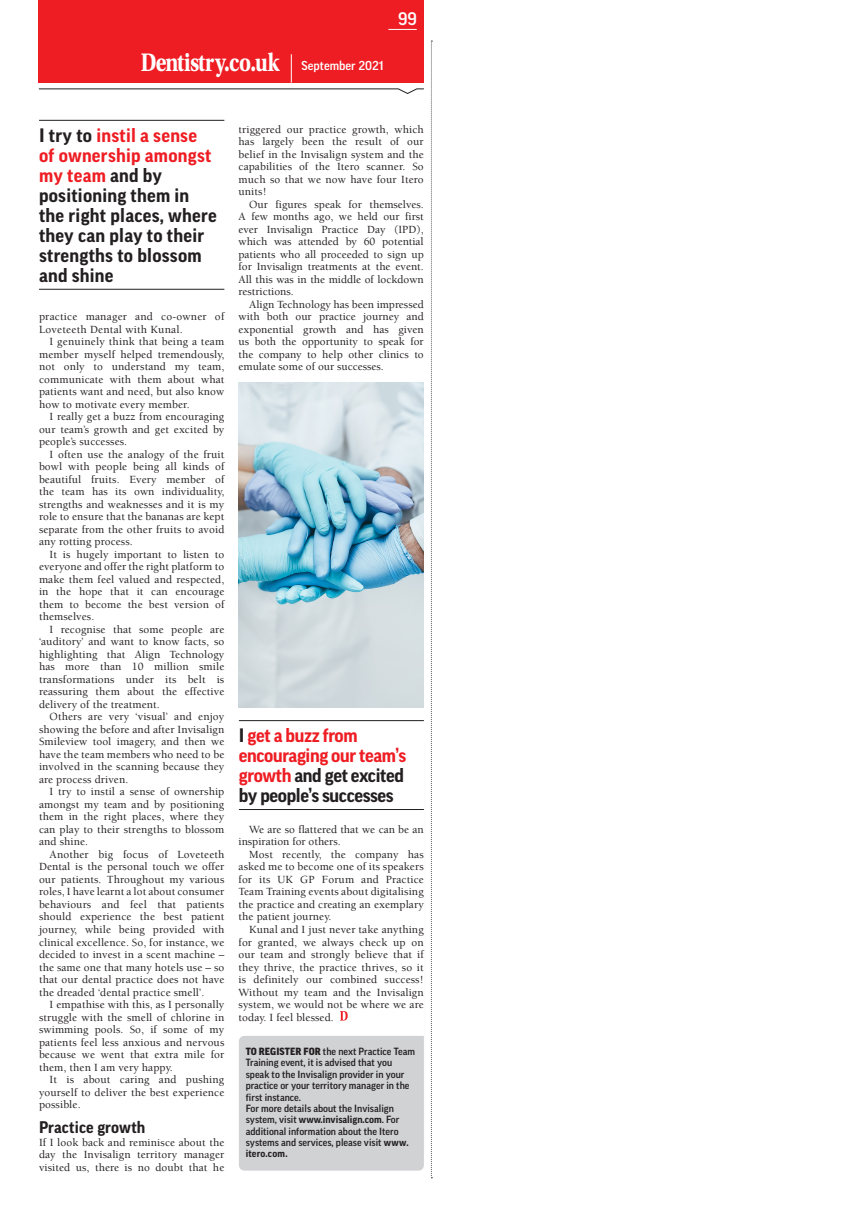
<style>
.page{position:relative;width:862px;height:1216px;background:#fff}
.page>*{position:absolute;margin:0;border:0;box-sizing:border-box;transform-origin:0 0}
.t1{font:700 26.75px "Utopia Std";letter-spacing:-.03em;color:#fff;scale:.8 1}
.DM_Pull_Quote{font:700 18.75px/20px "Good Pro";letter-spacing:.015em;color:#231f20}
.DM_Pull_Quote-2{font:700 18.75px/20px "Good Pro";letter-spacing:-.02em;color:#ee1d23}
.t2{font:500 17.5px "Good Pro";color:#fff}
.DM_Crosshead{font:700 16.25px "Good Pro";letter-spacing:.01em;color:#231f20}
.DM_Article_Body_Copy{font:500 11.25px/12.5px "Berkeley";letter-spacing:.01em;color:#231f20;text-align:justify}
.DM_Boxout_Copy{font:500 10.12px/11.4px "Good Pro";color:#231f20}
.DM_Boxout_Copy-2{font:700 10px "Good Pro";letter-spacing:.015em;color:#231f20}
.s1{font-family:"Good Pro";font-weight:500;font-size:12.5px}
.s2{color:#ee1d23}
.s3{color:#231f20}
.s4{font-weight:900}
.s5{font-weight:700}
.s6{font-weight:700;font-size:10px}
</style>
<div class="page">
<div style="left:39px;top:0;width:384px;height:82px;background:#ee1d23"></div>
<svg style="left:388px;top:29px;width:28px;height:1px"></svg>
<svg style="left:38px;top:54px;width:386px;height:40px"></svg>
<hr style="left:239px;top:720px;width:184px;height:1px;background:#231f20">
<hr style="left:239px;top:809px;width:184px;height:1px;background:#231f20">
<svg style="left:340px;top:1011px;width:7px;height:9px"></svg>
<img style="left:238px;top:383px;width:185px;height:325px">
<hr style="left:39px;top:120px;width:185px;height:1px;background:#231f20">
<hr style="left:39px;top:289px;width:185px;height:1px;background:#231f20">
<svg style="left:431px;top:41px;width:1px;height:1137px"></svg>
<div style="left:239px;top:1036px;width:184px;height:134px;background:#d1d2d4"></div>
<h1 class="t1" style="left:141px;top:46px;width:305px">Dentistry.co.uk <span class="s1">September 2021</span></h1>
<h3 class="t2" style="left:398px;top:9px;width:20px">99</h3>
<p class="DM_Pull_Quote" style="left:39px;top:125px;width:179px">I try to <span class="s2">instil a sense of ownership amongst my team</span> and by positioning them in the right places, where they can play to their strengths to blossom and shine</p>
<p class="DM_Article_Body_Copy" style="left:39px;top:310px;width:187px">practice manager and co-owner of<br>Loveteeth Dental with Kunal.</p>
<p class="DM_Article_Body_Copy" style="left:39px;top:335px;width:187px;text-indent:11px">I genuinely think that being a team member myself helped tremendously, not only to understand my team, communicate with them about what patients want and need, but also know how to motivate every member.</p>
<p class="DM_Article_Body_Copy" style="left:39px;top:410px;width:187px;text-indent:11px">I really get a buzz from encouraging our team’s growth and get excited by people’s successes.</p>
<p class="DM_Article_Body_Copy" style="left:39px;top:448px;width:187px;text-indent:11px">I often use the analogy of the fruit bowl with people being all kinds of beautiful fruits. Every member of the team has its own individuality, strengths and weaknesses and it is my role to ensure that the bananas are kept separate from the other fruits to avoid any rotting process.</p>
<p class="DM_Article_Body_Copy" style="left:39px;top:548px;width:187px;text-indent:11px">It is hugely important to listen to everyone and offer the right platform to make them feel valued and respected, in the hope that it can encourage them to become the best version of themselves.</p>
<p class="DM_Article_Body_Copy" style="left:39px;top:623px;width:187px;text-indent:11px">I recognise that some people are ‘auditory’ and want to know facts, so highlighting that Align Technology has more than 10 million smile transformations under its belt is reassuring them about the effective delivery of the treatment.</p>
<p class="DM_Article_Body_Copy" style="left:39px;top:710px;width:187px;text-indent:11px">Others are very ‘visual’ and enjoy showing the before and after Invisalign Smileview tool imagery, and then we have the team members who need to be involved in the scanning because they are process driven.</p>
<p class="DM_Article_Body_Copy" style="left:39px;top:785px;width:187px;text-indent:11px">I try to instil a sense of ownership amongst my team and by positioning them in the right places, where they can play to their strengths to blossom and shine.</p>
<p class="DM_Article_Body_Copy" style="left:39px;top:848px;width:187px;text-indent:11px">Another big focus of Loveteeth Dental is the personal touch we offer our patients. Throughout my various roles, I have learnt a lot about consumer behaviours and feel that patients should experience the best patient journey, while being provided with clinical excellence. So, for instance, we decided to invest in a scent machine – the same one that many hotels use – so that our dental practice does not have the dreaded ‘dental practice smell’.</p>
<p class="DM_Article_Body_Copy" style="left:39px;top:998px;width:187px;text-indent:11px">I empathise with this, as I personally struggle with the smell of chlorine in swimming pools. So, if some of my patients feel less anxious and nervous because we went that extra mile for them, then I am very happy.</p>
<p class="DM_Article_Body_Copy" style="left:39px;top:1073px;width:187px;text-indent:11px">It is about caring and pushing yourself to deliver the best experience possible.</p>
<p class="DM_Crosshead" style="left:39px;top:1118px;width:108px">Practice growth</p>
<p class="DM_Article_Body_Copy" style="left:39px;top:1135px;width:187px">If I look back and reminisce about the day the Invisalign territory manager visited us, there is no doubt that he</p>
<p class="DM_Article_Body_Copy" style="left:238px;top:123px;width:187px">triggered our practice growth, which has largely been the result of our belief in the Invisalign system and the capabilities of the Itero scanner. So much so that we now have four Itero units!</p>
<p class="DM_Article_Body_Copy" style="left:238px;top:198px;width:187px;text-indent:11px">Our figures speak for themselves.<br>A few months ago, we held our first ever Invisalign Practice Day (IPD), which was attended by 60 potential patients who all proceeded to sign up for Invisalign treatments at the event.<br>All this was in the middle of lockdown restrictions.</p>
<p class="DM_Article_Body_Copy" style="left:238px;top:298px;width:187px;text-indent:11px">Align Technology has been impressed with both our practice journey and exponential growth and has given us both the opportunity to speak for the company to help other clinics to emulate some of our successes.</p>
<p class="DM_Pull_Quote-2" style="left:239px;top:725px;width:169px"><span class="s3">I</span> get a buzz from encouraging our team’s growth <span class="s3">and get excited by people’s successes</span></p>
<p class="DM_Article_Body_Copy" style="left:238px;top:823px;width:187px;text-indent:11px">We are so flattered that we can be an inspiration for others.</p>
<p class="DM_Article_Body_Copy" style="left:238px;top:848px;width:187px;text-indent:11px">Most recently, the company has asked me to become one of its speakers for its UK GP Forum and Practice Team Training events about digitalising the practice and creating an exemplary the patient journey.</p>
<p class="DM_Article_Body_Copy" style="left:238px;top:923px;width:187px;text-indent:11px">Kunal and I just never take anything for granted, we always check up on our team and strongly believe that if they thrive, the practice thrives, so it is definitely our combined success!<br>Without my team and the Invisalign system, we would not be where we are today. I feel blessed.</p>
<p class="DM_Boxout_Copy" style="left:245px;top:1045px;width:171px"><span class="s4">TO REGISTER FOR</span> the next Practice Team Training event, it is advised that you speak to the Invisalign provider in your practice or your territory manager in the first instance.</p>
<p class="DM_Boxout_Copy" style="left:245px;top:1102px;width:164px">For more details about the Invisalign system, visit <span class="s5">www.invisalign.com</span>. For additional information about the Itero systems and services, please visit <span class="s6">www.</span></p>
<p class="DM_Boxout_Copy-2" style="left:245px;top:1147px;width:43px">itero.com.</p>
</div>
